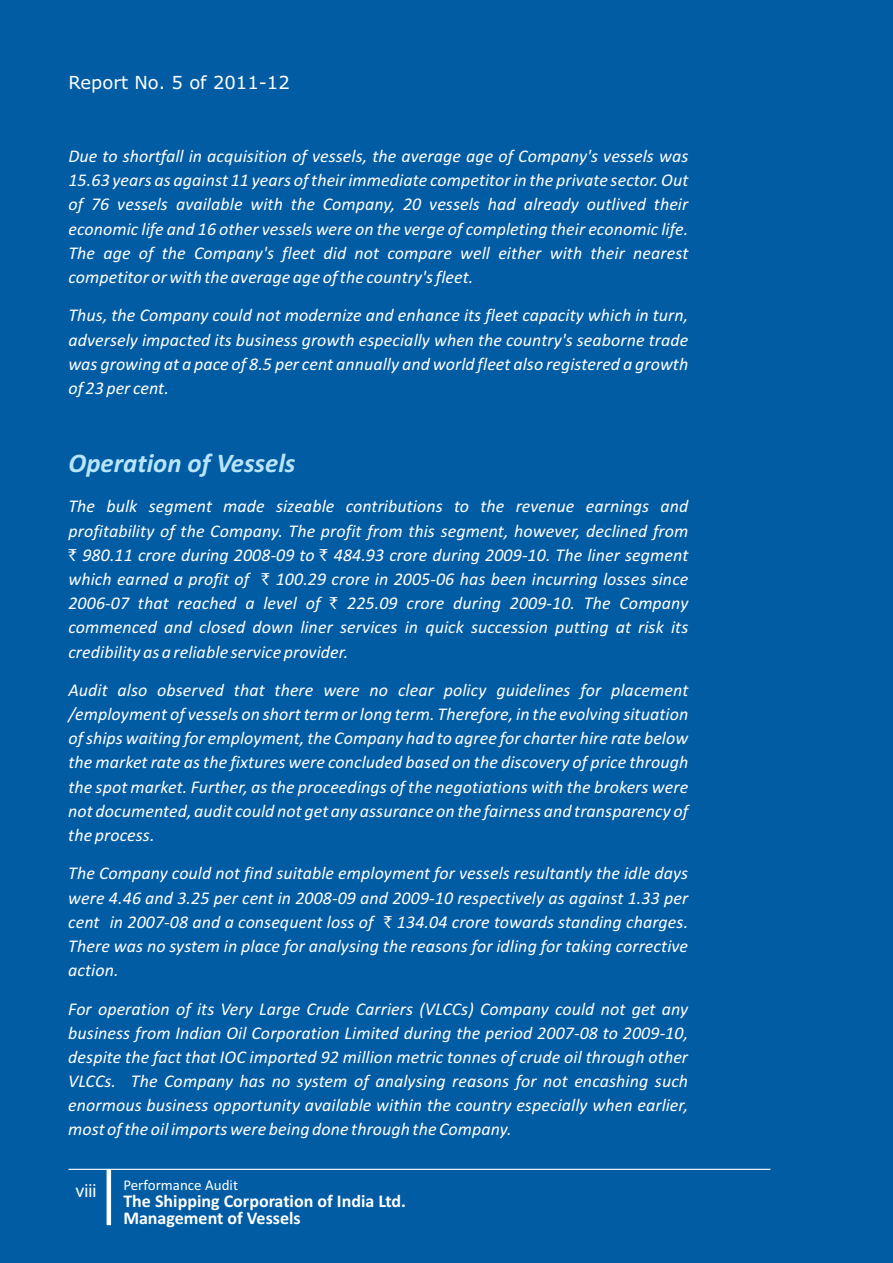
<style>
.page{position:relative;width:893px;height:1263px;background:#015ca3}
.page>*{position:absolute;margin:0;border:0;box-sizing:border-box;transform-origin:0 0}
.t1{font:italic 700 27px "Calibri";color:#b9e5fa}
.t2{font:italic 18px/24.2px "Calibri";letter-spacing:.005em;color:#fff;text-align:justify}
.t3{font:700 18px/17.5px "Calibri";color:#fff}
.t4{font:18px "Verdana";color:#fff}
.t5{font:18px "Arial";color:#fff}
.t6{font:16.5px "Rupee Foradian";color:#fff}
.t7{font:15px "Calibri";color:#fff}
.s1{font-family:"Rupee Foradian";font-style:normal;font-size:16.5px}
</style>
<div class="page">
<hr style="left:68px;top:1169px;width:702px;height:1px;background:#fff">
<hr style="left:107px;top:1169px;width:4px;height:56px;background:#fff">
<p class="t4" style="left:68px;top:75px;width:223px">Report No. 5 of 2011-12</p>
<p class="t2" style="left:68px;top:145px;width:621px">Due to shortfall in acquisition of vessels, the average age of Company's vessels was 15.63 years as against 11 years of their immediate competitor in the private sector. Out of 76 vessels available with the Company, 20 vessels had already outlived their economic life and 16 other vessels were on the verge of completing their economic life.<br>The age of the Company's fleet did not compare well either with their nearest competitor or with the average age of the country's fleet.</p>
<p class="t2" style="left:68px;top:305px;width:621px">Thus, the Company could not modernize and enhance its fleet capacity which in turn, adversely impacted its business growth especially when the country's seaborne trade was growing at a pace of 8.5 per cent annually and world fleet also registered a growth of 23 per cent.</p>
<h1 class="t1" style="left:68px;top:451px;width:229px">Operation of Vessels</h1>
<p class="t2" style="left:68px;top:496px;width:621px">The bulk segment made sizeable contributions to the revenue earnings and profitability of the Company. The profit from this segment, however, declined from <span class="s1">`</span> 980.11 crore during 2008-09 to 484.93 crore during 2009-10. The liner segment which earned a profit of <span class="s1">`</span> 100.29 crore in 2005-06 has been incurring losses since 2006-07 that reached a level of <span class="s1">`</span> 225.09 crore during 2009-10. The Company commenced and closed down liner services in quick succession putting at risk its credibility as a reliable service provider.</p>
<p class="t2" style="left:68px;top:679px;width:621px">Audit also observed that there were no clear policy guidelines for placement /employment of vessels on short term or long term. Therefore, in the evolving situation of ships waiting for employment, the Company had to agree for charter hire rate below the market rate as the fixtures were concluded based on the discovery of price through the spot market. Further, as the proceedings of the negotiations with the brokers were not documented, audit could not get any assurance on the fairness and transparency of the process.</p>
<p class="t2" style="left:68px;top:863px;width:621px">The Company could not find suitable employment for vessels resultantly the idle days were 4.46 and 3.25 per cent in 2008-09 and 2009-10 respectively as against 1.33 per cent in 2007-08 and a consequent loss of <span class="s1">`</span> 134.04 crore towards standing charges.<br>There was no system in place for analysing the reasons for idling for taking corrective action.</p>
<p class="t2" style="left:68px;top:998px;width:621px">For operation of its Very Large Crude Carriers (VLCCs) Company could not get any business from Indian Oil Corporation Limited during the period 2007-08 to 2009-10, despite the fact that IOC imported 92 million metric tonnes of crude oil through other VLCCs. The Company has no system of analysing reasons for not encashing such enormous business opportunity available within the country especially when earlier, most of the oil imports were being done through the Company.</p>
<p class="t6" style="left:320px;top:548px;width:10px">`</p>
<p class="t5" style="left:76px;top:1184px;width:22px">viii</p>
<p class="t7" style="left:123px;top:1178px;width:116px">Performance Audit</p>
<p class="t3" style="left:123px;top:1193px;width:284px">The Shipping Corporation of India Ltd.<br>Management of Vessels</p>
</div>
